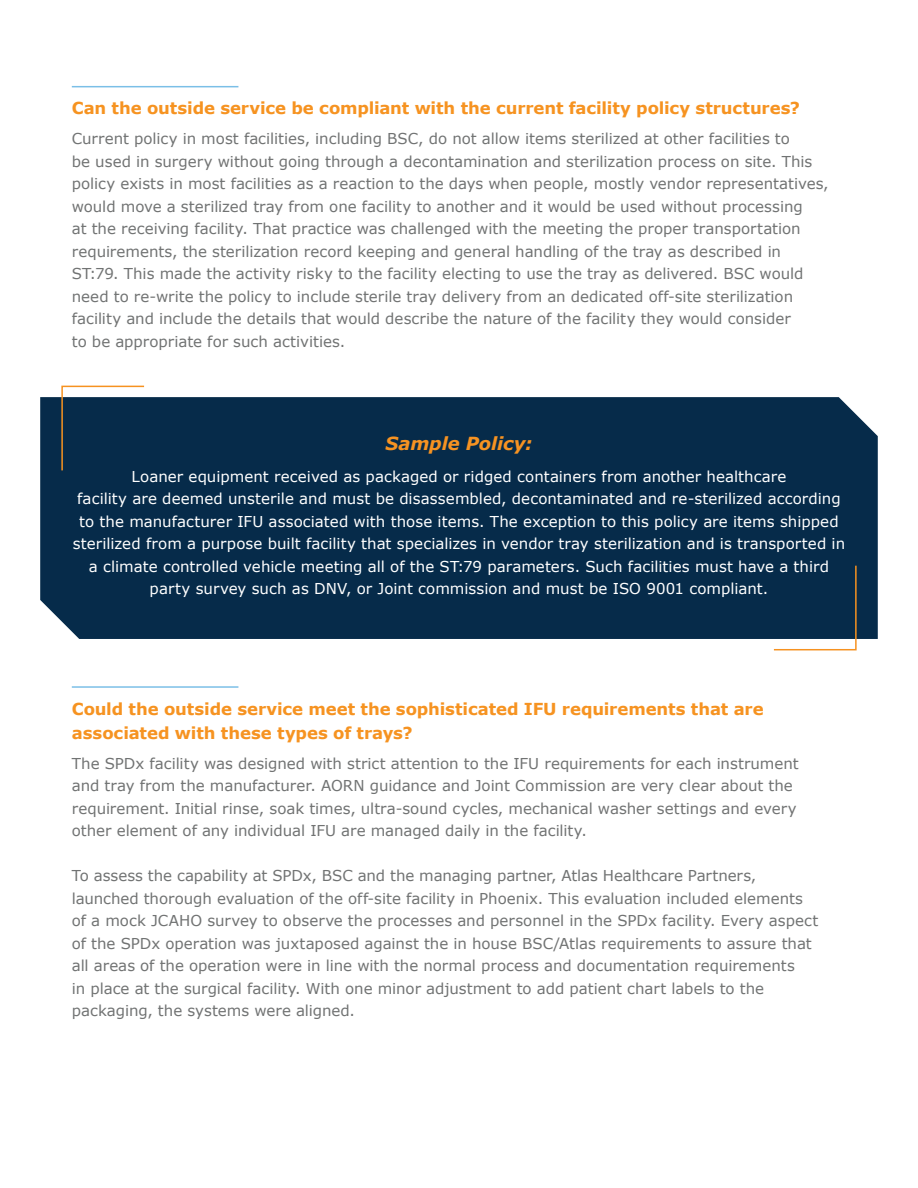
<style>
.page{position:relative;width:918px;height:1188px;background:#fff}
.page>*{position:absolute;margin:0;border:0;box-sizing:border-box;transform-origin:0 0}
.t1{font:italic 700 18px "Verdana";letter-spacing:-.005em;color:#f69322}
.t2{font:700 16.5px/24px "Verdana";letter-spacing:-.005em;color:#f69321}
.t3{font:15px/22.5px "Verdana";color:#717373}
.t4{font:15px/22.5px "Verdana";letter-spacing:.005em;color:#fff;text-align:center}
</style>
<div class="page">
<div style="left:40px;top:397px;width:838px;height:242px;background:#062b4a"></div>
<hr style="left:72px;top:86px;width:166px;height:1px;background:#7bbfe7">
<hr style="left:72px;top:686px;width:166px;height:2px;background:#7bbfe7">
<svg style="left:61px;top:385px;width:85px;height:87px"></svg>
<svg style="left:772px;top:564px;width:85px;height:87px"></svg>
<p class="t2" style="left:72px;top:96px;width:730px">Can the outside service be compliant with the current facility policy structures?</p>
<p class="t3" style="left:72px;top:127px;width:758px">Current policy in most facilities, including BSC, do not allow items sterilized at other facilities to<br>be used in surgery without going through a decontamination and sterilization process on site. This policy exists in most facilities as a reaction to the days when people, mostly vendor representatives, would move a sterilized tray from one facility to another and it would be used without processing<br>at the receiving facility. That practice was challenged with the meeting the proper transportation requirements, the sterilization record keeping and general handling of the tray as described in ST:79. This made the activity risky to the facility electing to use the tray as delivered. BSC would need to re-write the policy to include sterile tray delivery from an dedicated off-site sterilization facility and include the details that would describe the nature of the facility they would consider<br>to be appropriate for such activities.</p>
<p class="t1" style="left:386px;top:430px;width:148px">Sample Policy:</p>
<p class="t4" style="left:73px;top:465px;width:774px">Loaner equipment received as packaged or ridged containers from another healthcare<br>facility are deemed unsterile and must be disassembled, decontaminated and re-sterilized according to the manufacturer IFU associated with those items. The exception to this policy are items shipped sterilized from a purpose built facility that specializes in vendor tray sterilization and is transported in a climate controlled vehicle meeting all of the ST:79 parameters. Such facilities must have a third party survey such as DNV, or Joint commission and must be ISO 9001 compliant.</p>
<p class="t2" style="left:72px;top:696px;width:693px">Could the outside service meet the sophisticated IFU requirements that are associated with these types of trays?</p>
<p class="t3" style="left:72px;top:752px;width:728px">The SPDx facility was designed with strict attention to the IFU requirements for each instrument and tray from the manufacturer. AORN guidance and Joint Commission are very clear about the requirement. Initial rinse, soak times, ultra-sound cycles, mechanical washer settings and every other element of any individual IFU are managed daily in the facility.</p>
<p class="t3" style="left:72px;top:864px;width:748px">To assess the capability at SPDx, BSC and the managing partner, Atlas Healthcare Partners, launched thorough evaluation of the off-site facility in Phoenix. This evaluation included elements of a mock JCAHO survey to observe the processes and personnel in the SPDx facility. Every aspect of the SPDx operation was juxtaposed against the in house BSC/Atlas requirements to assure that all areas of the operation were in line with the normal process and documentation requirements<br>in place at the surgical facility. With one minor adjustment to add patient chart labels to the packaging, the systems were aligned.</p>
</div>
